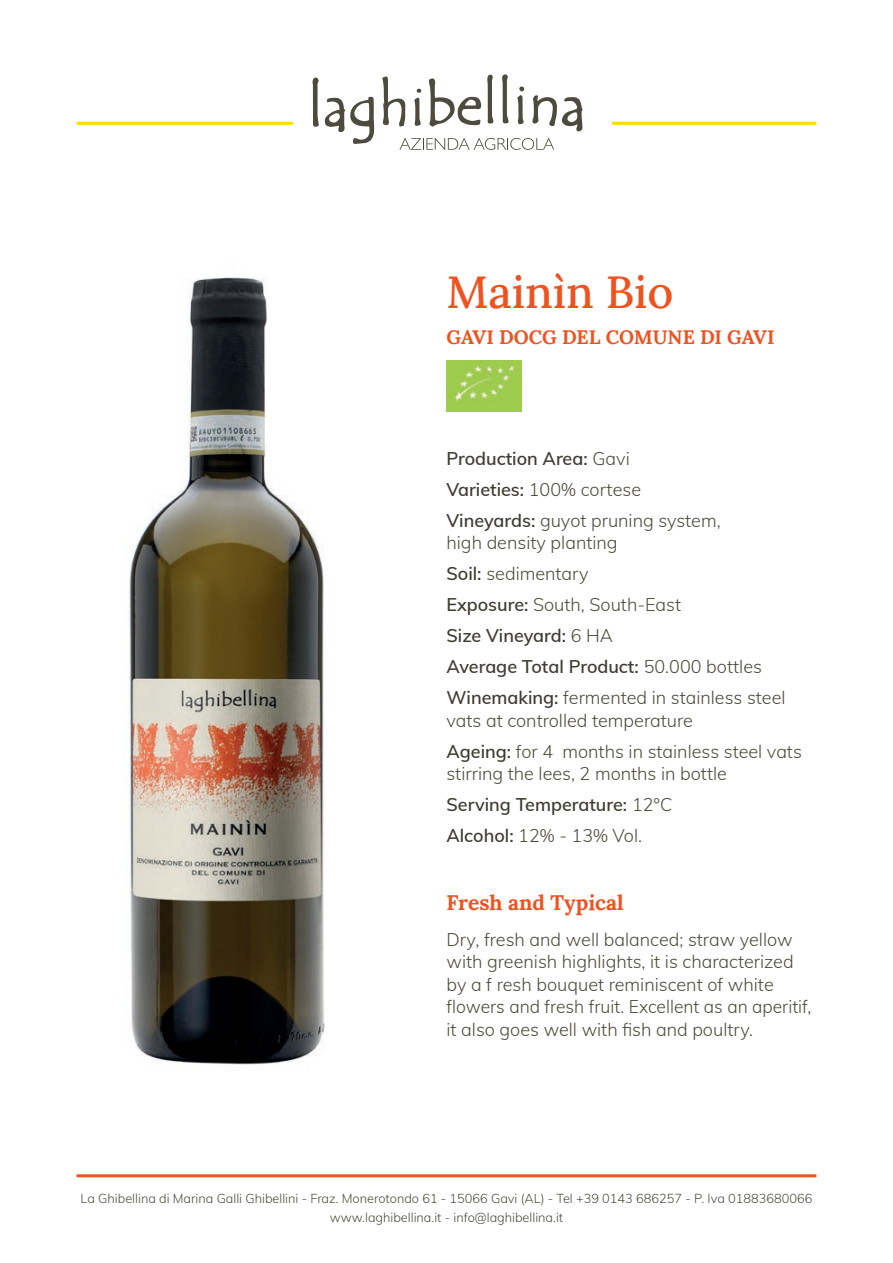
<style>
.page{position:relative;width:893px;height:1263px;background:#fff}
.page>*{position:absolute;margin:0;border:0;box-sizing:border-box;transform-origin:0 0}
.t1{font:500 45px "Lora";color:#ed5321}
.t2{font:700 21px "Lora";color:#ed5321}
.t3{font:700 19.5px "Lora";color:#ed5321}
.t4{font:300 18px/31px "Muli";color:#4d4b3d}
.t5{font:600 18px/31px "Muli";color:#3f3c34}
.t6{font:300 12.75px/19.5px "Muli";color:#4d4b3d;text-align:center}
.s1{font-weight:300;color:#4d4b3d}
.s2{font-weight:600;color:#3f3c34}
</style>
<div class="page">
<hr style="left:77px;top:122px;width:739px;height:3px;background:#ffdc01">
<div style="left:293px;top:66px;width:319px;height:115px;background:#fff"></div>
<svg style="left:399px;top:138px;width:155px;height:12px"></svg>
<svg style="left:502px;top:74px;width:6px;height:50px"></svg>
<svg style="left:382px;top:76px;width:24px;height:51px"></svg>
<svg style="left:517px;top:86px;width:8px;height:39px"></svg>
<svg style="left:532px;top:95px;width:51px;height:37px"></svg>
<svg style="left:429px;top:74px;width:65px;height:53px"></svg>
<svg style="left:414px;top:88px;width:8px;height:38px"></svg>
<svg style="left:312px;top:77px;width:63px;height:67px"></svg>
<hr style="left:77px;top:1174px;width:739px;height:3px;background:#ed5321">
<img style="left:129px;top:277px;width:196px;height:788px">
<img style="left:446px;top:361px;width:75px;height:51px">
<h1 class="t1" style="left:446px;top:258px;width:228px">Mainìn Bio</h1>
<p class="t3" style="left:446px;top:320px;width:330px">GAVI DOCG DEL COMUNE DI GAVI</p>
<p class="t5" style="left:446px;top:442px;width:276px">Production Area: <span class="s1">Gavi<br></span>Varieties: <span class="s1">100% cortese<br></span>Vineyards: <span class="s1">guyot pruning system,</span></p>
<p class="t4" style="left:446px;top:527px;width:341px">high density planting<br><span class="s2">Soil:</span> sedimentary<br><span class="s2">Exposure:</span> South, South-East<br><span class="s2">Size Vineyard:</span> 6 HA<br><span class="s2">Average Total Product:</span> 50.000 bottles<br><span class="s2">Winemaking:</span> fermented in stainless steel</p>
<p class="t4" style="left:446px;top:704px;width:357px">vats at controlled temperature<br><span class="s2">Ageing:</span> for 4 months in stainless steel vats</p>
<p class="t4" style="left:446px;top:757px;width:282px">stirring the lees, 2 months in bottle<br><span class="s2">Serving Temperature:</span> 12°C<br><span class="s2">Alcohol:</span> 12% - 13% Vol.</p>
<p class="t2" style="left:446px;top:885px;width:179px">Fresh and Typical</p>
<p class="t4" style="left:446px;top:927px;width:366px;line-height:22.5px">Dry, fresh and well balanced; straw yellow with greenish highlights, it is characterized by a f resh bouquet reminiscent of white flowers and fresh fruit. Excellent as an aperitif, it also goes well with fish and poultry.</p>
<p class="t6" style="left:81px;top:1188px;width:733px">La Ghibellina di Marina Galli Ghibellini - Fraz. Monerotondo 61 - 15066 Gavi (AL) - Tel +39 0143 686257 - P. Iva 01883680066 www.laghibellina.it - info@laghibellina.it</p>
</div>
